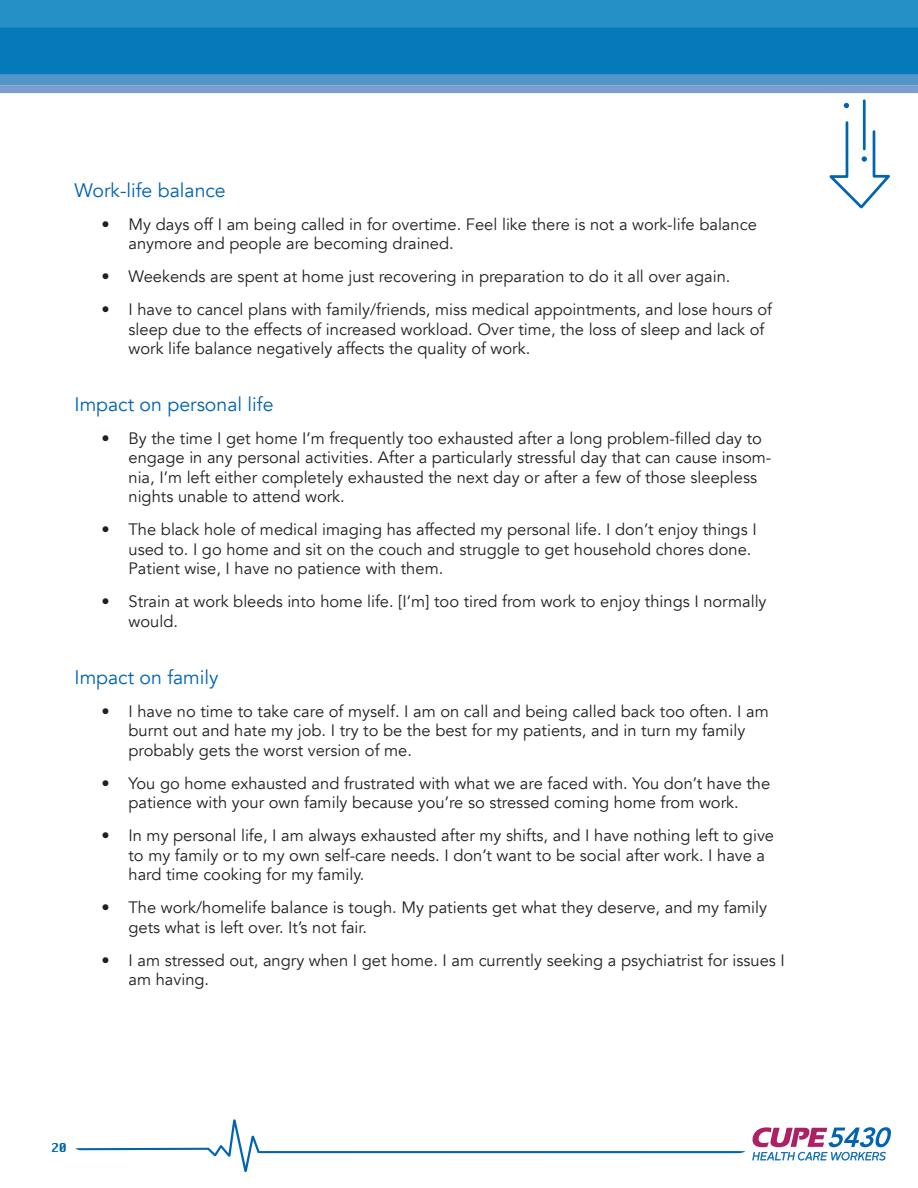
<style>
.page{position:relative;width:918px;height:1188px;background:#fff}
.page>*{position:absolute;margin:0;border:0;box-sizing:border-box;transform-origin:0 0}
.sub_title{font:19.5px "Avenir";color:#0164b1}
.t1{font:16.5px/19.5px "Avenir";color:#231f20}
.t2{font:12px "Krungthep";color:#0164b1}
</style>
<div class="page">
<div style="left:0;top:0;width:918px;height:28px;background:#2490c5"></div>
<div style="left:0;top:86px;width:918px;height:7px;background:#7d9dd1"></div>
<svg style="left:0;top:74px;width:918px;height:12px;background:#5696c9"></svg>
<div style="left:0;top:28px;width:918px;height:46px;background:#0579ba"></div>
<svg style="left:829px;top:99px;width:61px;height:110px"></svg>
<svg style="left:75px;top:1119px;width:816px;height:53px"></svg>
<p class="sub_title" style="left:75px;top:178px;width:153px">Work-life balance</p>
<p class="t1" style="left:129px;top:214px;width:630px;text-indent:-27px">• My days off I am being called in for overtime. Feel like there is not a work-life balance anymore and people are becoming drained.</p>
<p class="t1" style="left:102px;top:267px;width:630px">• Weekends are spent at home just recovering in preparation to do it all over again.</p>
<p class="t1" style="left:129px;top:300px;width:645px;text-indent:-27px">• I have to cancel plans with family/friends, miss medical appointments, and lose hours of sleep due to the effects of increased workload. Over time, the loss of sleep and lack of work life balance negatively affects the quality of work.</p>
<p class="sub_title" style="left:75px;top:392px;width:201px">Impact on personal life</p>
<p class="t1" style="left:129px;top:429px;width:644px;text-indent:-27px">• By the time I get home I’m frequently too exhausted after a long problem-filled day to engage in any personal activities. After a particularly stressful day that can cause insom&shy;nia, I’m left either completely exhausted the next day or after a few of those sleepless nights unable to attend work.</p>
<p class="t1" style="left:129px;top:520px;width:630px;text-indent:-27px">• The black hole of medical imaging has affected my personal life. I don’t enjoy things I used to. I go home and sit on the couch and struggle to get household chores done.<br>Patient wise, I have no patience with them.</p>
<p class="t1" style="left:129px;top:592px;width:640px;text-indent:-27px">• Strain at work bleeds into home life. [I’m] too tired from work to enjoy things I normally would.</p>
<p class="sub_title" style="left:75px;top:665px;width:146px">Impact on family</p>
<p class="t1" style="left:129px;top:701px;width:642px;text-indent:-27px">• I have no time to take care of myself. I am on call and being called back too often. I am burnt out and hate my job. I try to be the best for my patients, and in turn my family probably gets the worst version of me.</p>
<p class="t1" style="left:102px;top:773px;width:670px;text-align:center">• You go home exhausted and frustrated with what we are faced with. You don’t have the patience with your own family because you’re so stressed coming home from work.</p>
<p class="t1" style="left:129px;top:826px;width:647px;text-indent:-27px">• In my personal life, I am always exhausted after my shifts, and I have nothing left to give to my family or to my own self-care needs. I don’t want to be social after work. I have a hard time cooking for my family.</p>
<p class="t1" style="left:129px;top:898px;width:640px;text-indent:-27px">• The work/homelife balance is tough. My patients get what they deserve, and my family gets what is left over. It’s not fair.</p>
<p class="t1" style="left:129px;top:950px;width:658px;text-indent:-27px">• I am stressed out, angry when I get home. I am currently seeking a psychiatrist for issues I am having.</p>
<p class="t2" style="left:51px;top:1141px;width:17px">20</p>
</div>
